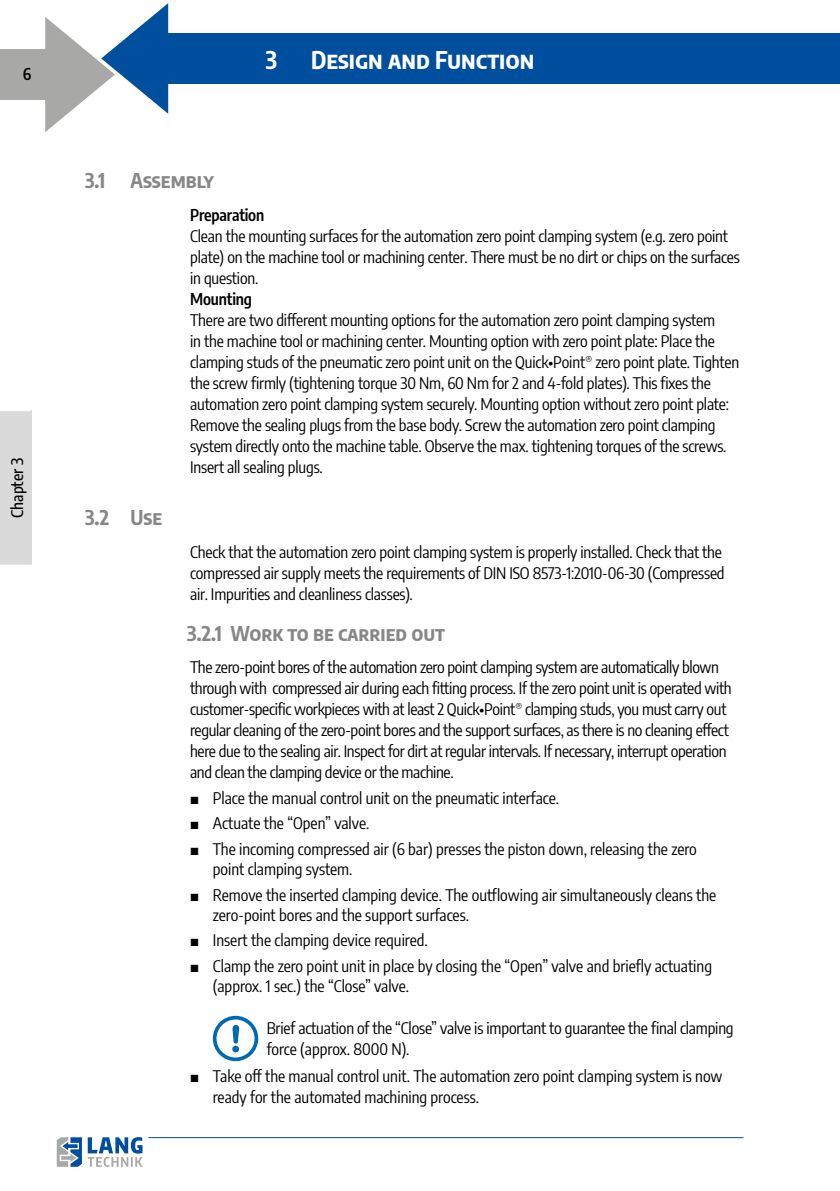
<style>
.page{position:relative;width:840px;height:1191px;background:#fff}
.page>*{position:absolute;margin:0;border:0;box-sizing:border-box;transform-origin:0 0}
.t1{font:700 24px "Encode Sans Condensed";color:#fff}
.t2{font:700 20px "Encode Sans Condensed";color:#878787}
.t3{font:16px/21px "Encode Sans Condensed";letter-spacing:-.01em;color:#000}
.t4{font:600 16px "Encode Sans Condensed";letter-spacing:-.01em;color:#000}
.t5{font:500 16px "Encode Sans Condensed";color:#000}
</style>
<div class="page">
<div style="left:162px;top:33px;width:677px;height:51px;background:#004f9f"></div>
<svg style="left:0;top:3px;width:169px;height:129px"></svg>
<hr style="left:148px;top:1137px;width:595px;height:1px;background:#004f9f">
<svg style="left:88px;top:1137px;width:54px;height:29px"></svg>
<svg style="left:57px;top:1137px;width:25px;height:29px"></svg>
<div style="left:0;top:63px;width:57px;height:21px;background:#a8a8a7"></div>
<div style="left:0;top:410px;width:31px;height:155px;background:#dadada"></div>
<hr style="left:0;top:564px;width:31px;height:1px;background:#fff">
<hr style="left:0;top:410px;width:31px;height:1px;background:#fff">
<svg style="left:213px;top:1015px;width:45px;height:46px"></svg>
<p class="t4" style="left:23px;top:62px;width:10px">6</p>
<p class="t5" style="left:6px;top:517px;width:61px;rotate:-90deg">Chapter 3</p>
<h1 class="t1" style="left:265px;top:42px;width:13px">3</h1>
<h1 class="t1" style="left:311px;top:42px;width:225px">Design and Function</h1>
<p class="t2" style="left:85px;top:166px;width:22px">3.1</p>
<p class="t2" style="left:130px;top:166px;width:85px">Assembly</p>
<p class="t4" style="left:190px;top:203px;width:76px">Preparation</p>
<p class="t3" style="left:190px;top:225px;width:551px">Clean the mounting surfaces for the automation zero point clamping system (e.g. zero point plate) on the machine tool or machining center. There must be no dirt or chips on the surfaces in question.</p>
<p class="t4" style="left:190px;top:287px;width:63px">Mounting</p>
<p class="t3" style="left:190px;top:308px;width:550px">There are two different mounting options for the automation zero point clamping system<br>in the machine tool or machining center. Mounting option with zero point plate: Place the clamping studs of the pneumatic zero point unit on the Quick•Point<sup>®</sup> zero point plate. Tighten the screw firmly (tightening torque 30 Nm, 60 Nm for 2 and 4-fold plates). This fixes the automation zero point clamping system securely. Mounting option without zero point plate:<br>Remove the sealing plugs from the base body. Screw the automation zero point clamping system directly onto the machine table. Observe the max. tightening torques of the screws.<br>Insert all sealing plugs.</p>
<p class="t2" style="left:85px;top:503px;width:79px">3.2 Use</p>
<p class="t3" style="left:190px;top:540px;width:535px">Check that the automation zero point clamping system is properly installed. Check that the compressed air supply meets the requirements of DIN ISO 8573-1:2010-06-30 (Compressed air. Impurities and cleanliness classes).</p>
<p class="t2" style="left:187px;top:618px;width:259px">3.2.1 Work to be carried out</p>
<p class="t3" style="left:190px;top:656px;width:542px">The zero-point bores of the automation zero point clamping system are automatically blown through with compressed air during each fitting process. If the zero point unit is operated with customer-specific workpieces with at least 2 Quick•Point<sup>®</sup> clamping studs, you must carry out regular cleaning of the zero-point bores and the support surfaces, as there is no cleaning effect here due to the sealing air. Inspect for dirt at regular intervals. If necessary, interrupt operation and clean the clamping device or the machine.</p>
<p class="t3" style="left:213px;top:784px;width:485px;line-height:25.6px">Place the manual control unit on the pneumatic interface.<br>Actuate the “Open” valve.<br>The incoming compressed air (6 bar) presses the piston down, releasing the zero</p>
<p class="t3" style="left:213px;top:855px;width:504px;line-height:25.6px">point clamping system.<br>Remove the inserted clamping device. The outflowing air simultaneously cleans the</p>
<p class="t3" style="left:213px;top:901px;width:500px;line-height:25.6px">zero-point bores and the support surfaces.<br>Insert the clamping device required.<br>Clamp the zero point unit in place by closing the “Open” valve and briefly actuating</p>
<p class="t3" style="left:213px;top:975px;width:198px">(approx. 1 sec.) the “Close” valve.</p>
<p class="t3" style="left:266px;top:1017px;width:468px">Brief actuation of the “Close” valve is important to guarantee the final clamping force (approx. 8000 N).</p>
<p class="t3" style="left:213px;top:1064px;width:511px">Take off the manual control unit. The automation zero point clamping system is now ready for the automated machining process.</p>
</div>
